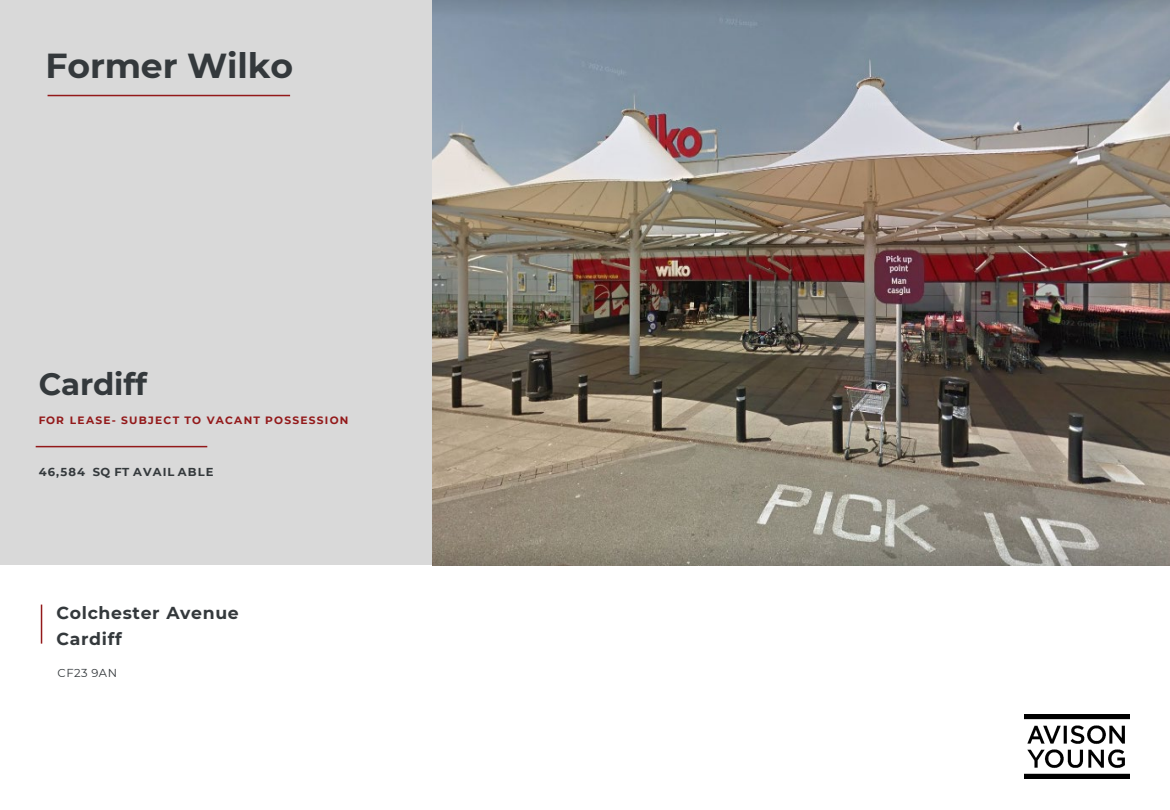
<style>
.page{position:relative;width:1170px;height:810px;background:#fff}
.page>*{position:absolute;margin:0;border:0;box-sizing:border-box;transform-origin:0 0}
.t1{font:700 34.65px "Montserrat";letter-spacing:-.005em;color:#34393c}
.t2{font:700 30.75px "Montserrat";letter-spacing:-.005em;color:#34393c}
.t3{font:700 17.25px "Montserrat";letter-spacing:.035em;color:#34393c}
.t4{font:700 11.55px "Montserrat";letter-spacing:.095em;color:#34393c}
.t5{font:11.55px "Montserrat";letter-spacing:.04em;color:#34393c}
.t6{font:700 10.65px "Montserrat";letter-spacing:.115em;color:#93191a}
</style>
<div class="page">
<div style="left:0;top:0;width:511px;height:565px;background:#d9d9d9"></div>
<hr style="left:41px;top:605px;width:1px;height:39px;background:#93191a">
<hr style="left:36px;top:446px;width:171px;height:1px;background:#93191a">
<hr style="left:48px;top:95px;width:242px;height:1px;background:#93191a">
<img style="left:1025px;top:714px;width:105px;height:64px">
<img style="left:432px;top:0;width:738px;height:565px">
<p class="t1" style="left:46px;top:41px;width:249px">Former Wilko</p>
<p class="t2" style="left:39px;top:362px;width:110px">Cardiff</p>
<p class="t6" style="left:39px;top:412px;width:311px">FOR LEASE- SUBJECT TO VACANT POSSESSION</p>
<p class="t4" style="left:39px;top:464px;width:176px">46,584 SQ FT AVAIL ABLE</p>
<p class="t3" style="left:57px;top:601px;width:184px">Colchester Avenue</p>
<p class="t3" style="left:57px;top:626px;width:67px">Cardiff</p>
<p class="t5" style="left:58px;top:664px;width:61px">CF23 9AN</p>
</div>
